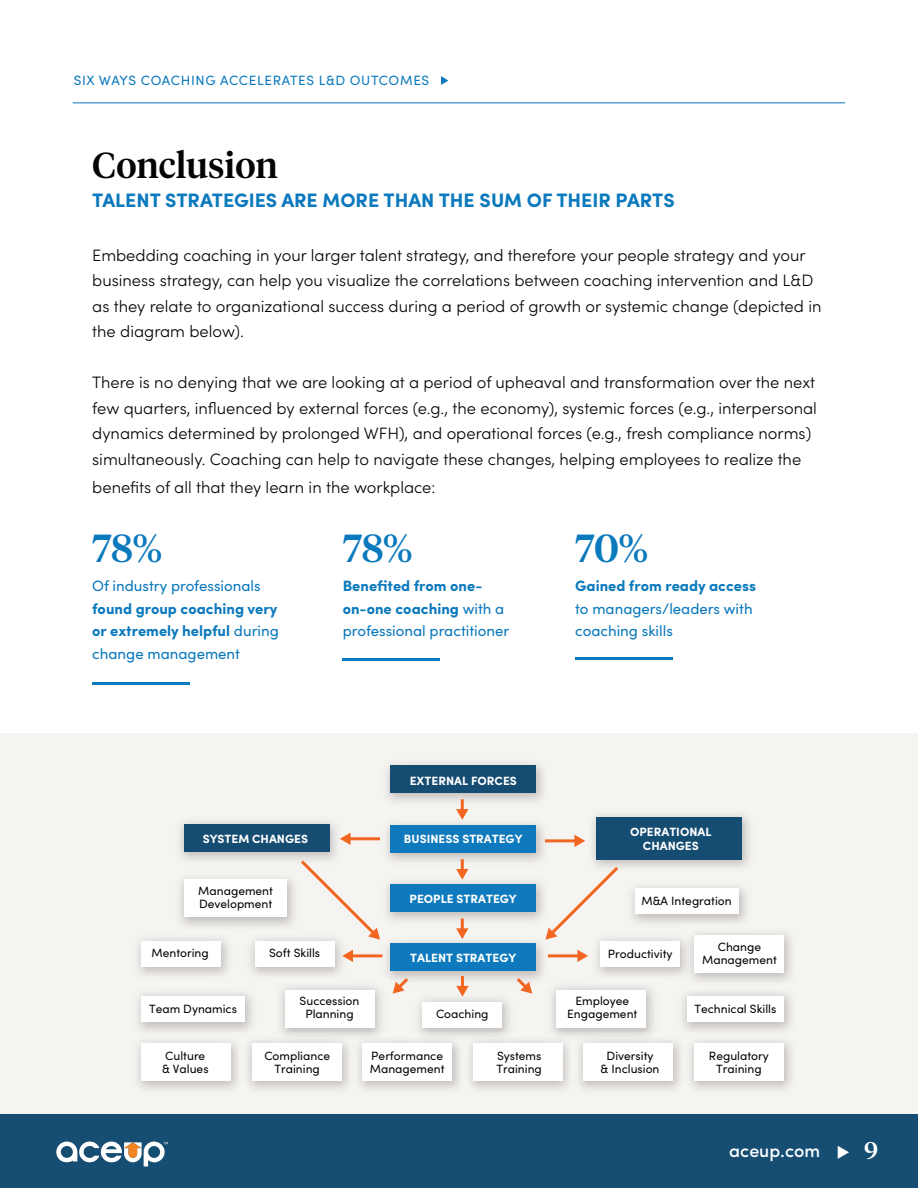
<style>
.page{position:relative;width:918px;height:1188px;background:#fff}
.page>*{position:absolute;margin:0;border:0;box-sizing:border-box;transform-origin:0 0}
.t1{font:500 39px "Tiempos Headline";color:#0b79bd}
.t2{font:500 36px "Tiempos Headline";color:#040503}
.t3{font:500 24px "Tiempos Headline";color:#fff}
.t4{font:700 19.5px "Sofia Pro";color:#0b79bd}
.t5{font:500 18px "Sofia Pro";color:#fff}
.t6{font:300 16.5px/25.5px "Sofia Pro";color:#040503}
.t7{font:700 15px/22.5px "Sofia Pro";color:#0b79bd;text-align:justify}
.t8{font:15px/22.5px "Sofia Pro";color:#0b79bd}
.t9{font:13.5px "Sofia Pro";letter-spacing:.05em;color:#0b79bd}
.t10{font:12px/13.5px "Sofia Pro";color:#040503;text-align:center}
.t11{font:700 12px/13.5px "Sofia Pro";color:#fff;text-align:center}
.s1{font-weight:400}
</style>
<div class="page">
<div style="left:0;top:1114px;width:918px;height:74px;background:#154d73"></div>
<svg style="left:838px;top:1146px;width:11px;height:13px"></svg>
<hr style="left:73px;top:102px;width:772px;height:1px;background:#0b79bd">
<svg style="left:441px;top:76px;width:7px;height:9px"></svg>
<svg style="left:56px;top:1141px;width:112px;height:26px"></svg>
<hr style="left:343px;top:659px;width:97px;height:2px;background:#0b79bd">
<hr style="left:575px;top:657px;width:97px;height:3px;background:#0b79bd">
<hr style="left:92px;top:682px;width:97px;height:3px;background:#0b79bd">
<div style="left:0;top:733px;width:918px;height:381px;background:#f5f4f1"></div>
<img style="left:386px;top:763px;width:158px;height:47px">
<div style="left:390px;top:766px;width:146px;height:27px;background:#154c72"></div>
<div style="left:390px;top:825px;width:146px;height:28px;background:#0e7abd"></div>
<div style="left:184px;top:824px;width:146px;height:28px;background:#154c72"></div>
<img style="left:592px;top:814px;width:158px;height:54px">
<div style="left:597px;top:817px;width:145px;height:42px;background:#154c72"></div>
<div style="left:390px;top:884px;width:146px;height:28px;background:#0e7abd"></div>
<img style="left:378px;top:941px;width:174px;height:40px">
<div style="left:390px;top:944px;width:146px;height:27px;background:#0e7abd"></div>
<div style="left:184px;top:879px;width:103px;height:38px;background:#fff"></div>
<div style="left:141px;top:941px;width:80px;height:26px;background:#fff"></div>
<div style="left:255px;top:941px;width:80px;height:26px;background:#fff"></div>
<div style="left:600px;top:941px;width:80px;height:26px;background:#fff"></div>
<div style="left:687px;top:996px;width:97px;height:26px;background:#fff"></div>
<div style="left:422px;top:1002px;width:80px;height:26px;background:#fff"></div>
<div style="left:141px;top:996px;width:104px;height:26px;background:#fff"></div>
<div style="left:635px;top:888px;width:104px;height:26px;background:#fff"></div>
<img style="left:551px;top:986px;width:103px;height:46px">
<svg style="left:543px;top:978px;width:9px;height:11px"></svg>
<div style="left:557px;top:990px;width:89px;height:38px;background:#fff"></div>
<img style="left:280px;top:986px;width:102px;height:46px">
<div style="left:285px;top:990px;width:89px;height:38px;background:#fff"></div>
<img style="left:681px;top:936px;width:15px;height:44px">
<div style="left:694px;top:935px;width:90px;height:38px;background:#fff"></div>
<img style="left:247px;top:1032px;width:545px;height:58px">
<div style="left:584px;top:1043px;width:89px;height:38px;background:#fff"></div>
<img style="left:570px;top:1032px;width:8px;height:58px">
<div style="left:473px;top:1043px;width:90px;height:38px;background:#fff"></div>
<img style="left:461px;top:1032px;width:7px;height:58px">
<div style="left:362px;top:1043px;width:90px;height:38px;background:#fff"></div>
<img style="left:142px;top:1032px;width:119px;height:8px">
<img style="left:350px;top:1032px;width:7px;height:58px">
<div style="left:252px;top:1043px;width:89px;height:38px;background:#fff"></div>
<svg style="left:239px;top:1032px;width:7px;height:8px"></svg>
<div style="left:141px;top:1043px;width:90px;height:38px;background:#fff"></div>
<img style="left:689px;top:1032px;width:103px;height:8px">
<img style="left:681px;top:1040px;width:8px;height:50px">
<svg style="left:674px;top:1032px;width:15px;height:8px"></svg>
<div style="left:694px;top:1043px;width:90px;height:38px;background:#fff"></div>
<svg style="left:456px;top:799px;width:12px;height:21px"></svg>
<svg style="left:574px;top:835px;width:11px;height:12px"></svg>
<hr style="left:545px;top:839px;width:31px;height:3px;background:#f36621">
<svg style="left:577px;top:950px;width:11px;height:12px"></svg>
<hr style="left:548px;top:954px;width:31px;height:3px;background:#f36621">
<svg style="left:545px;top:864px;width:76px;height:76px"></svg>
<svg style="left:298px;top:857px;width:82px;height:83px"></svg>
<svg style="left:340px;top:833px;width:11px;height:12px"></svg>
<hr style="left:349px;top:837px;width:31px;height:3px;background:#f36621">
<svg style="left:342px;top:950px;width:11px;height:12px"></svg>
<hr style="left:351px;top:954px;width:31px;height:3px;background:#f36621">
<svg style="left:456px;top:859px;width:12px;height:21px"></svg>
<svg style="left:456px;top:919px;width:12px;height:20px"></svg>
<svg style="left:456px;top:976px;width:13px;height:21px"></svg>
<svg style="left:514px;top:975px;width:18px;height:19px"></svg>
<svg style="left:378px;top:975px;width:33px;height:19px"></svg>
<p class="t9" style="left:74px;top:70px;width:357px">SIX WAYS COACHING ACCELERATES L&amp;D OUTCOMES</p>
<h2 class="t2" style="left:92px;top:141px;width:187px">Conclusion</h2>
<p class="t4" style="left:92px;top:185px;width:584px">TALENT STRATEGIES ARE MORE THAN THE SUM OF THEIR PARTS</p>
<p class="t6" style="left:92px;top:241px;width:731px">Embedding coaching in your larger talent strategy, and therefore your people strategy and your business strategy, can help you visualize the correlations between coaching intervention and L&amp;D as they relate to organizational success during a period of growth or systemic change (depicted in the diagram below).</p>
<p class="t6" style="left:92px;top:369px;width:726px">There is no denying that we are looking at a period of upheaval and transformation over the next few quarters, influenced by external forces (e.g., the economy), systemic forces (e.g., interpersonal dynamics determined by prolonged WFH), and operational forces (e.g., fresh compliance norms) simultaneously. Coaching can help to navigate these changes, helping employees to realize the</p>
<p class="t6" style="left:92px;top:474px;width:345px">benefits of all that they learn in the workplace:</p>
<h1 class="t1" style="left:92px;top:521px;width:72px">78%</h1>
<h1 class="t1" style="left:343px;top:521px;width:72px">78%</h1>
<h1 class="t1" style="left:575px;top:521px;width:75px">70%</h1>
<p class="t8" style="left:92px;top:574px;width:170px">Of industry professionals</p>
<p class="t7" style="left:92px;top:596px;width:188px">found group coaching very or extremely helpful <span class="s1">during change management</span></p>
<p class="t7" style="left:343px;top:574px;width:168px;text-align:left">Benefited from one&shy;on-one coaching <span class="s1">with a professional practitioner</span></p>
<p class="t7" style="left:575px;top:574px;width:182px">Gained from ready access</p>
<p class="t8" style="left:575px;top:596px;width:179px">to managers/leaders with coaching skills</p>
<p class="t11" style="left:410px;top:773px;width:109px">EXTERNAL FORCES</p>
<p class="t11" style="left:203px;top:831px;width:107px">SYSTEM CHANGES</p>
<p class="t11" style="left:404px;top:831px;width:120px">BUSINESS STRATEGY</p>
<p class="t10" style="left:198px;top:883px;width:76px;text-align:left">Management<br>Development</p>
<p class="t10" style="left:152px;top:946px;width:59px">Mentoring</p>
<p class="t10" style="left:269px;top:946px;width:53px">Soft Skills</p>
<p class="t11" style="left:410px;top:891px;width:109px">PEOPLE STRATEGY</p>
<p class="t11" style="left:410px;top:951px;width:107px">TALENT STRATEGY</p>
<p class="t11" style="left:630px;top:824px;width:83px">OPERATIONAL<br>CHANGES</p>
<p class="t10" style="left:642px;top:893px;width:92px">M&amp;A Integration</p>
<p class="t10" style="left:608px;top:947px;width:66px">Productivity</p>
<p class="t10" style="left:702px;top:939px;width:76px">Change<br>Management</p>
<p class="t10" style="left:149px;top:1001px;width:89px">Team Dynamics</p>
<p class="t10" style="left:162px;top:1048px;width:48px;text-align:left">Culture &amp; Values</p>
<p class="t10" style="left:300px;top:993px;width:61px">Succession<br>Planning</p>
<p class="t10" style="left:567px;top:993px;width:72px">Employee<br>Engagement</p>
<p class="t10" style="left:436px;top:1007px;width:54px">Coaching</p>
<p class="t10" style="left:264px;top:1048px;width:67px">Compliance<br>Training</p>
<p class="t10" style="left:370px;top:1048px;width:76px;text-align:left">Performance<br>Management</p>
<p class="t10" style="left:497px;top:1048px;width:47px;text-align:left">Systems<br>Training</p>
<p class="t10" style="left:601px;top:1048px;width:60px">Diversity<br>&amp; Inclusion</p>
<p class="t10" style="left:695px;top:1001px;width:83px">Technical Skills</p>
<p class="t10" style="left:709px;top:1048px;width:61px">Regulatory<br>Training</p>
<p class="t5" style="left:729px;top:1137px;width:92px">aceup.com</p>
<h3 class="t3" style="left:864px;top:1134px;width:15px">9</h3>
</div>
